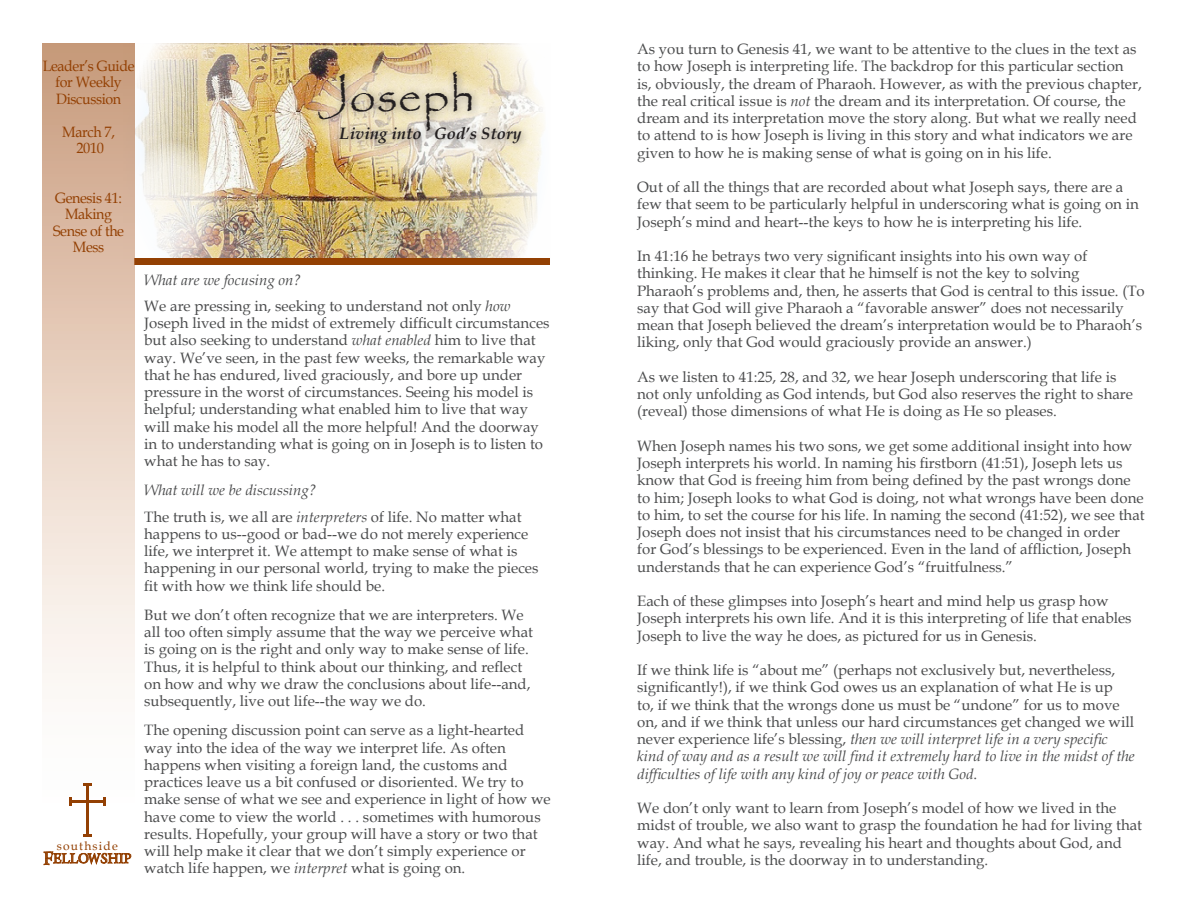
<style>
.page{position:relative;width:1188px;height:918px;background:#fff}
.page>*{position:absolute;margin:0;border:0;box-sizing:border-box;transform-origin:0 0}
.t1{font:48px "Papyrus";color:#231f20}
.t2{font:italic 700 16.5px "Book Antiqua";color:#231f20}
.t3{font:15px/17.2px "Book Antiqua";color:#4b4c4d}
.t4{font:15px/16.5px "Book Antiqua";letter-spacing:-.025em;color:#934003;text-align:center;scale:.95 1}
.t5{font:italic 15px "Book Antiqua";color:#4b4c4d}
.t6{font:13.5px "Berylium";color:#934003}
.t7{font:12px "Book Antiqua";letter-spacing:.1em;color:#934003}
.s1{font-size:18px}
.s2{font-size:45px}
.s3{font-style:italic}
</style>
<div class="page">
<img style="left:135px;top:43px;width:415px;height:216px">
<img style="left:303px;top:54px;width:212px;height:136px">
<div style="left:311px;top:64px;width:218px;height:87px;background:#231f20;opacity:.5"></div>
<svg style="left:122px;top:141px;width:102px;height:122px"></svg>
<div style="left:135px;top:259px;width:415px;height:6px;background:#934003"></div>
<div style="left:43px;top:43px;width:92px;height:832px;background:linear-gradient(to bottom,#cda183,#fff)"></div>
<svg style="left:44px;top:852px;width:87px;height:13px"></svg>
<svg style="left:69px;top:798px;width:3px;height:8px"></svg>
<svg style="left:103px;top:798px;width:3px;height:8px"></svg>
<svg style="left:83px;top:834px;width:8px;height:3px"></svg>
<svg style="left:83px;top:783px;width:8px;height:3px"></svg>
<hr style="left:69px;top:800px;width:37px;height:3px;background:#934003">
<hr style="left:86px;top:783px;width:3px;height:53px;background:#934003">
<p class="t4" style="left:43px;top:57px;width:98px">Leader’s Guide for Weekly</p>
<p class="t4" style="left:56px;top:90px;width:70px">Discussion</p>
<p class="t4" style="left:62px;top:123px;width:57px">March 7,</p>
<p class="t4" style="left:77px;top:139px;width:30px">2010</p>
<p class="t4" style="left:55px;top:189px;width:72px">Genesis 41:<br>Making</p>
<p class="t4" style="left:53px;top:222px;width:76px">Sense of the<br>Mess</p>
<p class="t7" style="left:57px;top:837px;width:63px">southside</p>
<p class="t6" style="left:43px;top:850px;width:90px"><span class="s1">F</span>ELLOWSHIP</p>
<p class="t1" style="left:319px;top:66px;width:158px"><span class="s2">J</span>oseph</p>
<p class="t2" style="left:340px;top:122px;width:184px">Living into God’s Story</p>
<p class="t5" style="left:144px;top:269px;width:158px">What are we focusing on?</p>
<p class="t3" style="left:144px;top:297px;width:407px">We are pressing in, seeking to understand not only <span class="s3">how </span>Joseph lived in the midst of extremely difficult circumstances but also seeking to understand <span class="s3">what enabled</span> him to live that way. We’ve seen, in the past few weeks, the remarkable way that he has endured, lived graciously, and bore up under pressure in the worst of circumstances. Seeing his model is helpful; understanding what enabled him to live that way will make his model all the more helpful! And the doorway in to understanding what is going on in Joseph is to listen to what he has to say.</p>
<p class="t5" style="left:144px;top:480px;width:174px">What will we be discussing?</p>
<p class="t3" style="left:144px;top:507px;width:396px">The truth is, we all are <span class="s3">interpreters</span> of life. No matter what happens to us--good or bad--we do not merely experience life, we interpret it. We attempt to make sense of what is happening in our personal world, trying to make the pieces fit with how we think life should be.</p>
<p class="t3" style="left:144px;top:606px;width:390px">But we don’t often recognize that we are interpreters. We all too often simply assume that the way we perceive what is going on is the right and only way to make sense of life.<br>Thus, it is helpful to think about our thinking, and reflect on how and why we draw the conclusions about life--and, subsequently, live out life--the way we do.</p>
<p class="t3" style="left:144px;top:721px;width:408px">The opening discussion point can serve as a light-hearted way into the idea of the way we interpret life. As often happens when visiting a foreign land, the customs and practices leave us a bit confused or disoriented. We try to make sense of what we see and experience in light of how we have come to view the world . . . sometimes with humorous results. Hopefully, your group will have a story or two that will help make it clear that we don’t simply experience or watch life happen, we <span class="s3">interpret</span> what is going on.</p>
<p class="t3" style="left:637px;top:40px;width:506px">As you turn to Genesis 41, we want to be attentive to the clues in the text as to how Joseph is interpreting life. The backdrop for this particular section is, obviously, the dream of Pharaoh. However, as with the previous chapter, the real critical issue is <span class="s3">not</span> the dream and its interpretation. Of course, the dream and its interpretation move the story along. But what we really need to attend to is how Joseph is living in this story and what indicators we are given to how he is making sense of what is going on in his life.</p>
<p class="t3" style="left:637px;top:178px;width:503px">Out of all the things that are recorded about what Joseph says, there are a few that seem to be particularly helpful in underscoring what is going on in<br>Joseph’s mind and heart--the keys to how he is interpreting his life.</p>
<p class="t3" style="left:637px;top:247px;width:509px">In 41:16 he betrays two very significant insights into his own way of thinking. He makes it clear that he himself is not the key to solving Pharaoh’s problems and, then, he asserts that God is central to this issue. (To say that God will give Pharaoh a “favorable answer” does not necessarily mean that Joseph believed the dream’s interpretation would be to Pharaoh’s liking, only that God would graciously provide an answer.)</p>
<p class="t3" style="left:637px;top:368px;width:497px">As we listen to 41:25, 28, and 32, we hear Joseph underscoring that life is not only unfolding as God intends, but God also reserves the right to share (reveal) those dimensions of what He is doing as He so pleases.</p>
<p class="t3" style="left:637px;top:437px;width:509px">When Joseph names his two sons, we get some additional insight into how Joseph interprets his world. In naming his firstborn (41:51), Joseph lets us know that God is freeing him from being defined by the past wrongs done to him; Joseph looks to what God is doing, not what wrongs have been done to him, to set the course for his life. In naming the second (41:52), we see that Joseph does not insist that his circumstances need to be changed in order<br>for God’s blessings to be experienced. Even in the land of affliction, Joseph understands that he can experience God’s “fruitfulness.”</p>
<p class="t3" style="left:637px;top:592px;width:496px">Each of these glimpses into Joseph’s heart and mind help us grasp how<br>Joseph interprets his own life. And it is this interpreting of life that enables<br>Joseph to live the way he does, as pictured for us in Genesis.</p>
<p class="t3" style="left:637px;top:661px;width:499px">If we think life is “about me” (perhaps not exclusively but, nevertheless, significantly!), if we think God owes us an explanation of what He is up<br>to, if we think that the wrongs done us must be “undone” for us to move on, and if we think that unless our hard circumstances get changed we will never experience life’s blessing, <span class="s3">then we will interpret life in a very specific kind of way and as a result we will find it extremely hard to live in the midst of the difficulties of life with any kind of joy or peace with God</span>.</p>
<p class="t3" style="left:637px;top:799px;width:506px">We don’t only want to learn from Joseph’s model of how we lived in the midst of trouble, we also want to grasp the foundation he had for living that way. And what he says, revealing his heart and thoughts about God, and life, and trouble, is the doorway in to understanding.</p>
</div>
